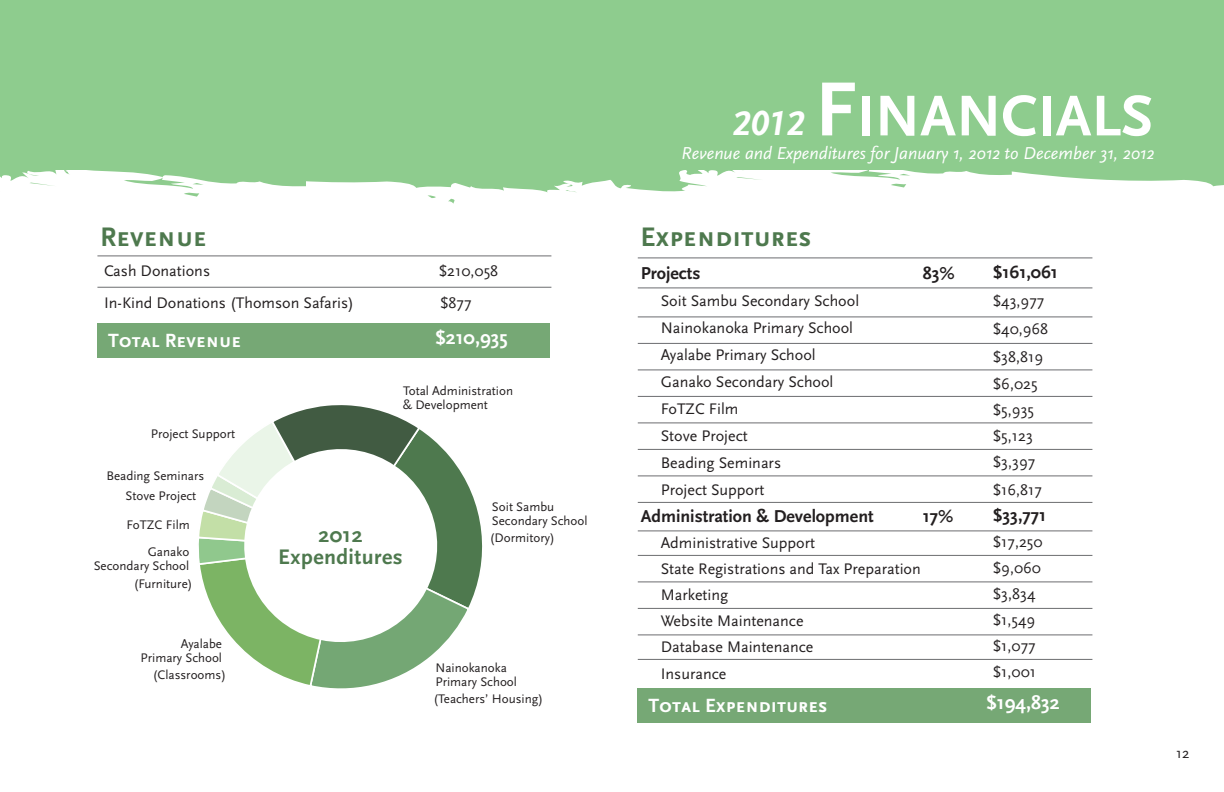
<style>
.page{position:relative;width:1224px;height:792px;background:#fff}
.page>*{position:absolute;margin:0;border:0;box-sizing:border-box;transform-origin:0 0}
.t1{font:60px "Scala Sans Bold LF";color:#fff}
.t2{font:36px "Scala Sans Bold LF Italic";color:#fff}
.t3{font:28px "Scala Sans Bold SC";color:#4e794e}
.t4{font:700 22px "Scala Sans";letter-spacing:.02em;color:#4e794e}
.t5{font:20px "Scala Sans Bold SC";color:#fff}
.t6{font:700 20px "Scala Sans";color:#fff}
.t7{font:700 18px "Scala Sans";color:#231f20}
.t8{font:italic 18px "Scala Sans";color:#fff}
.t9{font:16px/27px "Scala Sans";color:#231f20}
.t10{font:15px "Scala Sans";color:#231f20}
.t11{font:13px/14px "Scala Sans";color:#231f20}
.s1{font-size:80px}
</style>
<div class="page">
<div style="left:0;top:0;width:1224px;height:170px;background:#8ecc8e"></div>
<svg style="left:0;top:170px;width:199px;height:27px"></svg>
<svg style="left:184px;top:170px;width:797px;height:23px"></svg>
<svg style="left:891px;top:182px;width:15px;height:5px"></svg>
<svg style="left:899px;top:174px;width:11px;height:2px"></svg>
<svg style="left:736px;top:177px;width:27px;height:3px"></svg>
<svg style="left:565px;top:184px;width:12px;height:8px"></svg>
<svg style="left:448px;top:198px;width:7px;height:6px"></svg>
<svg style="left:428px;top:195px;width:8px;height:3px"></svg>
<svg style="left:981px;top:170px;width:243px;height:17px"></svg>
<div style="left:97px;top:323px;width:453px;height:35px;background:#76a875"></div>
<hr style="left:97px;top:287px;width:454px;height:1px;background:#6c6d70">
<hr style="left:97px;top:256px;width:454px;height:1px;background:#6c6d70">
<div style="left:638px;top:688px;width:453px;height:35px;background:#76a875"></div>
<hr style="left:638px;top:258px;width:454px;height:1px;background:#6c6d70">
<hr style="left:638px;top:288px;width:454px;height:1px;background:#6c6d70">
<hr style="left:638px;top:317px;width:454px;height:1px;background:#6c6d70">
<hr style="left:638px;top:343px;width:454px;height:1px;background:#6c6d70">
<hr style="left:638px;top:370px;width:454px;height:1px;background:#6c6d70">
<hr style="left:638px;top:396px;width:454px;height:1px;background:#6c6d70">
<hr style="left:638px;top:423px;width:454px;height:1px;background:#6c6d70">
<hr style="left:638px;top:449px;width:454px;height:1px;background:#6c6d70">
<hr style="left:638px;top:476px;width:454px;height:1px;background:#6c6d70">
<hr style="left:638px;top:502px;width:454px;height:1px;background:#6c6d70">
<hr style="left:638px;top:531px;width:454px;height:1px;background:#6c6d70">
<hr style="left:638px;top:555px;width:454px;height:1px;background:#6c6d70">
<hr style="left:638px;top:582px;width:454px;height:1px;background:#6c6d70">
<hr style="left:638px;top:608px;width:454px;height:1px;background:#6c6d70">
<hr style="left:638px;top:635px;width:454px;height:1px;background:#6c6d70">
<hr style="left:638px;top:659px;width:454px;height:1px;background:#6c6d70">
<svg style="left:198px;top:405px;width:285px;height:284px"></svg>
<svg style="left:233px;top:437px;width:216px;height:217px"></svg>
<h3 class="t3" style="left:100px;top:220px;width:108px">Revenue</h3>
<p class="t9" style="left:104px;top:256px;width:251px;line-height:32px">Cash Donations<br>In-Kind Donations (Thomson Safaris)</p>
<p class="t9" style="left:439px;top:258px;width:61px">$210,058</p>
<p class="t9" style="left:440px;top:290px;width:33px">$877</p>
<p class="t5" style="left:108px;top:328px;width:134px">Total Revenue</p>
<p class="t6" style="left:435px;top:330px;width:74px">$210,935</p>
<p class="t11" style="left:151px;top:428px;width:86px">Project Support</p>
<p class="t11" style="left:106px;top:470px;width:99px">Beading Seminars</p>
<p class="t11" style="left:126px;top:490px;width:72px">Stove Project</p>
<p class="t11" style="left:127px;top:519px;width:65px">FoTZC Film</p>
<p class="t11" style="left:94px;top:546px;width:97px;text-align:right">Ganako<br>Secondary School</p>
<p class="t11" style="left:134px;top:578px;width:60px">(Furniture)</p>
<p class="t11" style="left:141px;top:638px;width:83px;text-align:right">Ayalabe<br>Primary School</p>
<p class="t11" style="left:153px;top:669px;width:75px">(Classrooms)</p>
<p class="t11" style="left:403px;top:385px;width:112px">Total Administration &amp; Development</p>
<p class="t11" style="left:492px;top:501px;width:97px">Soit Sambu<br>Secondary School</p>
<h3 class="t4" style="left:318px;top:526px;width:46px">2012</h3>
<p class="t11" style="left:490px;top:532px;width:66px">(Dormitory)</p>
<h3 class="t4" style="left:278px;top:548px;width:126px">Expenditures</h3>
<p class="t11" style="left:435px;top:662px;width:83px">Nainokanoka<br>Primary School</p>
<p class="t11" style="left:433px;top:693px;width:111px">(Teachers’ Housing)</p>
<h1 class="t1" style="left:815px;top:92px;width:340px"><span class="s1">F</span>INANCIALS</h1>
<p class="t8" style="left:681px;top:146px;width:474px">Revenue and Expenditures for January 1, 2012 to December 31, 2012</p>
<h2 class="t2" style="left:733px;top:108px;width:73px">2012</h2>
<h3 class="t3" style="left:640px;top:220px;width:173px">Expenditures</h3>
<p class="t7" style="left:641px;top:266px;width:61px">Projects</p>
<p class="t9" style="left:661px;top:289px;width:200px">Soit Sambu Secondary School<br>Nainokanoka Primary School<br>Ayalabe Primary School<br>Ganako Secondary School<br>FoTZC Film<br>Stove Project<br>Beading Seminars<br>Project Support</p>
<p class="t7" style="left:641px;top:509px;width:234px">Administration &amp; Development</p>
<p class="t9" style="left:661px;top:531px;width:262px;line-height:26.2px">Administrative Support<br>State Registrations and Tax Preparation<br>Marketing<br>Website Maintenance<br>Database Maintenance<br>Insurance</p>
<p class="t7" style="left:923px;top:266px;width:34px">83%</p>
<p class="t7" style="left:923px;top:508px;width:32px">17%</p>
<p class="t7" style="left:993px;top:265px;width:67px">$161,061</p>
<p class="t9" style="left:993px;top:289px;width:57px">$43,977 $40,968 $38,819 $6,025 $5,935 $5,123 $3,397</p>
<p class="t9" style="left:993px;top:478px;width:51px">$16,817</p>
<p class="t7" style="left:993px;top:508px;width:55px">$33,771</p>
<p class="t9" style="left:993px;top:530px;width:51px;line-height:26px">$17,250 $9,060 $3,834 $1,549 $1,077 $1,001</p>
<p class="t5" style="left:648px;top:693px;width:180px">Total Expenditures</p>
<p class="t6" style="left:986px;top:695px;width:75px">$194,832</p>
<p class="t10" style="left:1176px;top:747px;width:15px">12</p>
</div>
